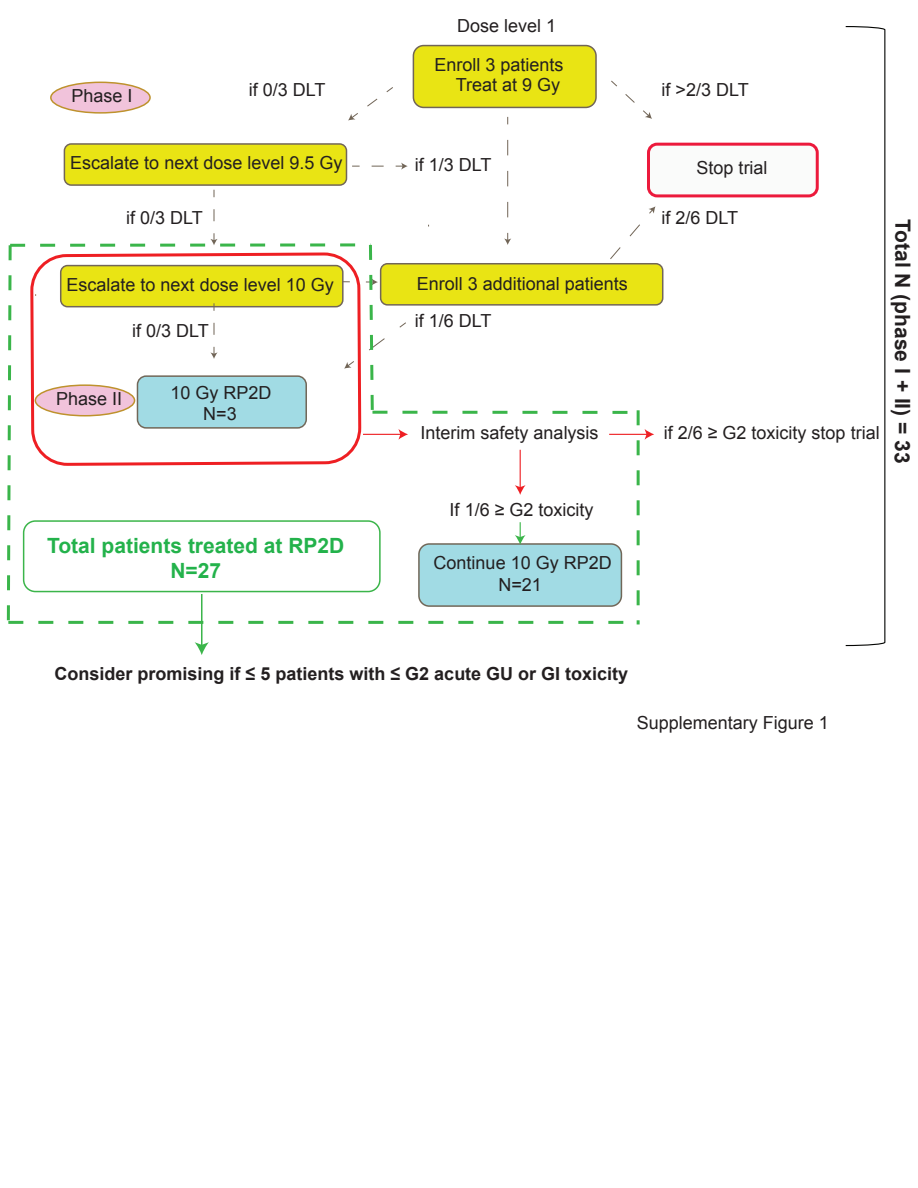
<style>
.page{position:relative;width:918px;height:1188px;background:#fff}
.page>*{position:absolute;margin:0;border:0;box-sizing:border-box;transform-origin:0 0}
.t1{font:700 21px/25.2px "Arial";color:#23b24b;text-align:center}
.t2{font:700 21px "Arial";letter-spacing:-.005em;color:#231f20}
.t3{font:18px/20.9px "Arial";color:#231f20;text-align:right}
.t4{font:700 18px "Arial";color:#231f20}
</style>
<div class="page">
<div style="left:413px;top:46px;width:183px;height:61px;background:#e9e414;border-radius:10px"></div>
<div style="left:413px;top:45px;width:184px;height:63px;border:2px solid #716557;border-radius:10px"></div>
<svg style="left:386px;top:87px;width:7px;height:6px"></svg>
<svg style="left:348px;top:98px;width:30px;height:22px"></svg>
<svg style="left:611px;top:80px;width:6px;height:7px"></svg>
<svg style="left:625px;top:94px;width:27px;height:25px"></svg>
<div style="left:648px;top:144px;width:169px;height:52px;background:#fafbfa;border-radius:9px"></div>
<div style="left:647px;top:143px;width:172px;height:54px;border:3px solid #ec1a3c;border-radius:9px"></div>
<hr style="left:201px;top:594px;width:2px;height:52px;background:#3bb54a">
<svg style="left:195px;top:642px;width:14px;height:13px"></svg>
<svg style="left:6px;top:140px;width:649px;height:485px"></svg>
<svg style="left:845px;top:26px;width:41px;height:621px"></svg>
<div style="left:35px;top:385px;width:100px;height:31px;background:#f1c3db;border-radius:50%"></div>
<div style="left:35px;top:384px;width:100px;height:32px;border:2px solid #be922d;border-radius:50%"></div>
<div style="left:51px;top:82px;width:99px;height:31px;background:#f1c3db;border-radius:50%"></div>
<div style="left:50px;top:82px;width:101px;height:32px;border:2px solid #be922d;border-radius:50%"></div>
<p class="t3" style="left:72px;top:85px;width:63px">Phase I</p>
<p class="t3" style="left:249px;top:80px;width:78px">if 0/3 DLT</p>
<p class="t3" style="left:457px;top:15px;width:101px">Dose level 1</p>
<p class="t3" style="left:434px;top:54px;width:131px">Enroll 3 patients<br>Treat at 9 Gy</p>
<p class="t3" style="left:662px;top:79px;width:89px">if &gt;2/3 DLT</p>
<p class="t3" style="left:70px;top:152px;width:274px">Escalate to next dose level 9.5 Gy</p>
<p class="t3" style="left:415px;top:155px;width:78px">if 1/3 DLT</p>
<p class="t3" style="left:697px;top:157px;width:73px">Stop trial</p>
<p class="t3" style="left:126px;top:207px;width:78px">if 0/3 DLT</p>
<p class="t3" style="left:67px;top:275px;width:269px">Escalate to next dose level 10 Gy</p>
<p class="t3" style="left:417px;top:273px;width:213px">Enroll 3 additional patients</p>
<p class="t3" style="left:132px;top:320px;width:78px">if 0/3 DLT</p>
<p class="t3" style="left:56px;top:388px;width:68px">Phase II</p>
<p class="t3" style="left:171px;top:383px;width:103px">10 Gy RP2D</p>
<p class="t3" style="left:203px;top:403px;width:35px">N=3</p>
<p class="t3" style="left:415px;top:311px;width:78px">if 1/6 DLT</p>
<p class="t3" style="left:662px;top:207px;width:78px">if 2/6 DLT</p>
<p class="t3" style="left:421px;top:423px;width:180px">Interim safety analysis</p>
<p class="t3" style="left:664px;top:423px;width:217px">if 2/6 ≥ G2 toxicity stop trial</p>
<p class="t2" style="left:917px;top:219px;width:246px;rotate:90deg">Total N (phase I + II) = 33</p>
<p class="t1" style="left:47px;top:533px;width:299px">Total patients treated at RP2D<br>N=27</p>
<p class="t3" style="left:450px;top:500px;width:145px">If 1/6 ≥ G2 toxicity</p>
<p class="t3" style="left:434px;top:552px;width:180px;line-height:21.6px;text-align:center">Continue 10 Gy RP2D<br>N=21</p>
<p class="t4" style="left:54px;top:662px;width:575px">Consider promising if ≤ 5 patients with ≤ G2 acute GU or GI toxicity</p>
<p class="t3" style="left:637px;top:712px;width:194px">Supplementary Figure 1</p>
</div>
